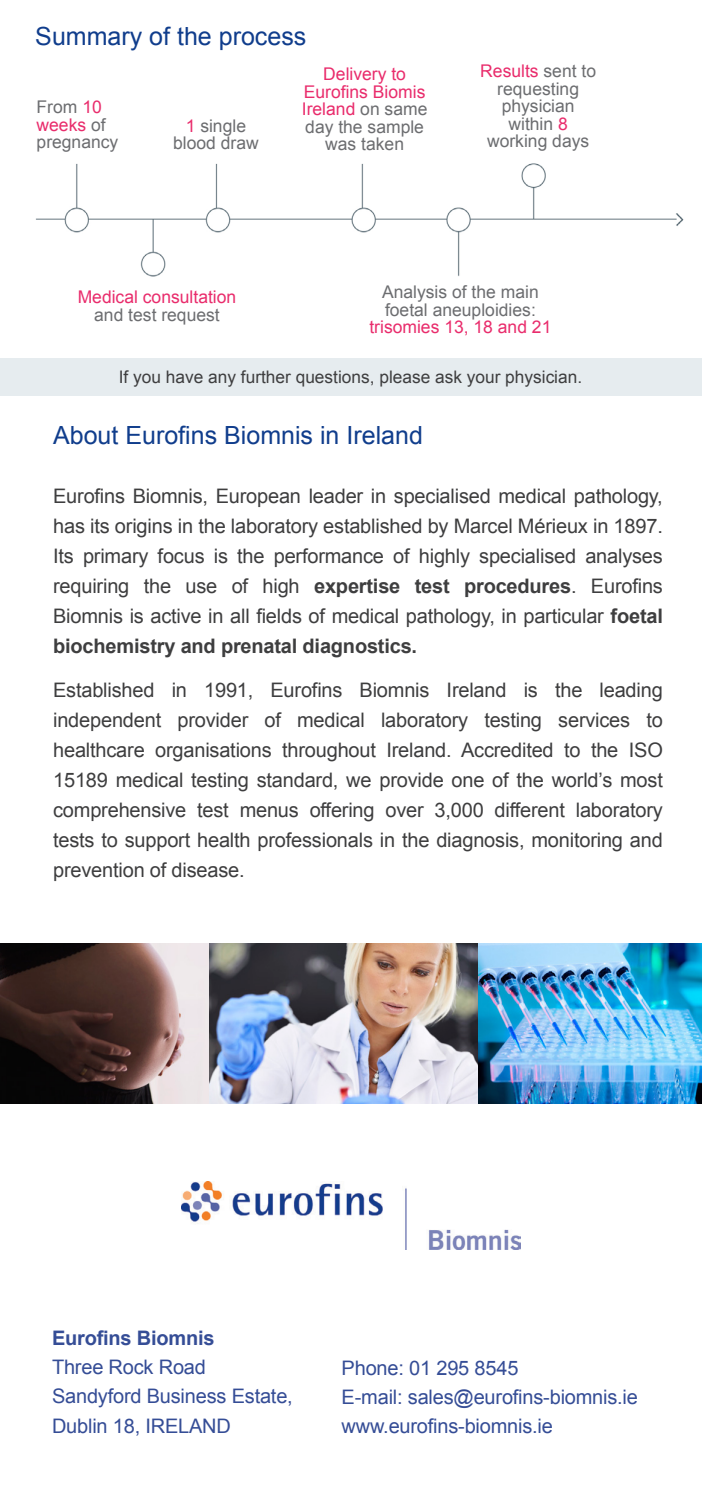
<style>
.page{position:relative;width:702px;height:1489px;background:#fff}
.page>*{position:absolute;margin:0;border:0;box-sizing:border-box;transform-origin:0 0}
._2-Sous-titres{font:25px "Arial";color:#103d8c}
._3-Body{font:20px/30px "Arial";letter-spacing:-.01em;color:#3e3e3f;text-align:justify}
._3-Body-2{font:20px "Arial";letter-spacing:-.01em;color:#354d96}
._3-Body-3{font:700 20px "Arial";letter-spacing:-.01em;color:#354d96}
.t1{font:17.5px/17.5px "Arial";color:#6c6d70;text-align:center}
.t2{font:17.5px "Arial";color:#e92c6c}
._3-Body-4{font:17.25px "Arial";color:#3e3e3f}
.s1{color:#e92c6c}
.s2{color:#6c6d70}
.s3{font-weight:700}
</style>
<div class="page">
<img style="left:181px;top:1181px;width:340px;height:68px">
<div style="left:0;top:358px;width:702px;height:38px;background:#e6ecef"></div>
<img style="left:36px;top:164px;width:648px;height:113px">
<img style="left:208px;top:943px;width:494px;height:160px">
<img style="left:0;top:943px;width:208px;height:160px">
<p class="_2-Sous-titres" style="left:35px;top:20px;width:272px">Summary of the process</p>
<p class="t1" style="left:37px;top:98px;width:67px">From <span class="s1">10</span></p>
<p class="t2" style="left:37px;top:113px;width:71px">weeks <span class="s2">of</span></p>
<p class="t1" style="left:37px;top:133px;width:83px">pregnancy</p>
<p class="t1" style="left:186px;top:117px;width:62px"><span class="s1">1</span> single</p>
<p class="t1" style="left:173px;top:134px;width:87px">blood draw</p>
<p class="t2" style="left:323px;top:63px;width:84px">Delivery to</p>
<p class="t1" style="left:302px;top:83px;width:127px"><span class="s1">Eurofins Biomis<br>Ireland</span> on same day the sample was taken</p>
<p class="t1" style="left:480px;top:63px;width:117px"><span class="s1">Results</span> sent to requesting</p>
<p class="t1" style="left:501px;top:98px;width:74px">physician within <span class="s1">8</span></p>
<p class="t1" style="left:487px;top:133px;width:104px">working days</p>
<p class="t2" style="left:78px;top:286px;width:160px">Medical consultation</p>
<p class="t1" style="left:94px;top:306px;width:127px">and test request</p>
<p class="t1" style="left:382px;top:283px;width:158px">Analysis of the main</p>
<p class="t1" style="left:385px;top:301px;width:152px">foetal aneuploidies:</p>
<p class="t2" style="left:369px;top:316px;width:183px">trisomies 13, 18 and 21</p>
<p class="_3-Body-4" style="left:119px;top:366px;width:465px">If you have any further questions, please ask your physician.</p>
<p class="_2-Sous-titres" style="left:53px;top:419px;width:371px">About Eurofins Biomnis in Ireland</p>
<p class="_3-Body" style="left:53px;top:481px;width:611px">Eurofins Biomnis, European leader in specialised medical pathology, has its origins in the laboratory established by Marcel Mérieux in 1897.<br>Its primary focus is the performance of highly specialised analyses requiring the use of high <span class="s3">expertise test procedures</span>. Eurofins Biomnis is active in all fields of medical pathology, in particular <span class="s3">foetal biochemistry and prenatal diagnostics.</span></p>
<p class="_3-Body" style="left:53px;top:675px;width:611px">Established in 1991, Eurofins Biomnis Ireland is the leading independent provider of medical laboratory testing services to healthcare organisations throughout Ireland. Accredited to the ISO 15189 medical testing standard, we provide one of the world’s most comprehensive test menus offering over 3,000 different laboratory tests to support health professionals in the diagnosis, monitoring and prevention of disease.</p>
<p class="_3-Body-3" style="left:52px;top:1324px;width:164px">Eurofins Biomnis</p>
<p class="_3-Body-2" style="left:52px;top:1353px;width:155px">Three Rock Road</p>
<p class="_3-Body-2" style="left:52px;top:1383px;width:242px">Sandyford Business Estate,</p>
<p class="_3-Body-2" style="left:52px;top:1412px;width:180px">Dublin 18, IRELAND</p>
<p class="_3-Body-2" style="left:341px;top:1354px;width:178px">Phone: 01 295 8545</p>
<p class="_3-Body-2" style="left:341px;top:1383px;width:298px">E-mail: sales@eurofins-biomnis.ie</p>
<p class="_3-Body-2" style="left:341px;top:1412px;width:213px">www.eurofins-biomnis.ie</p>
</div>
